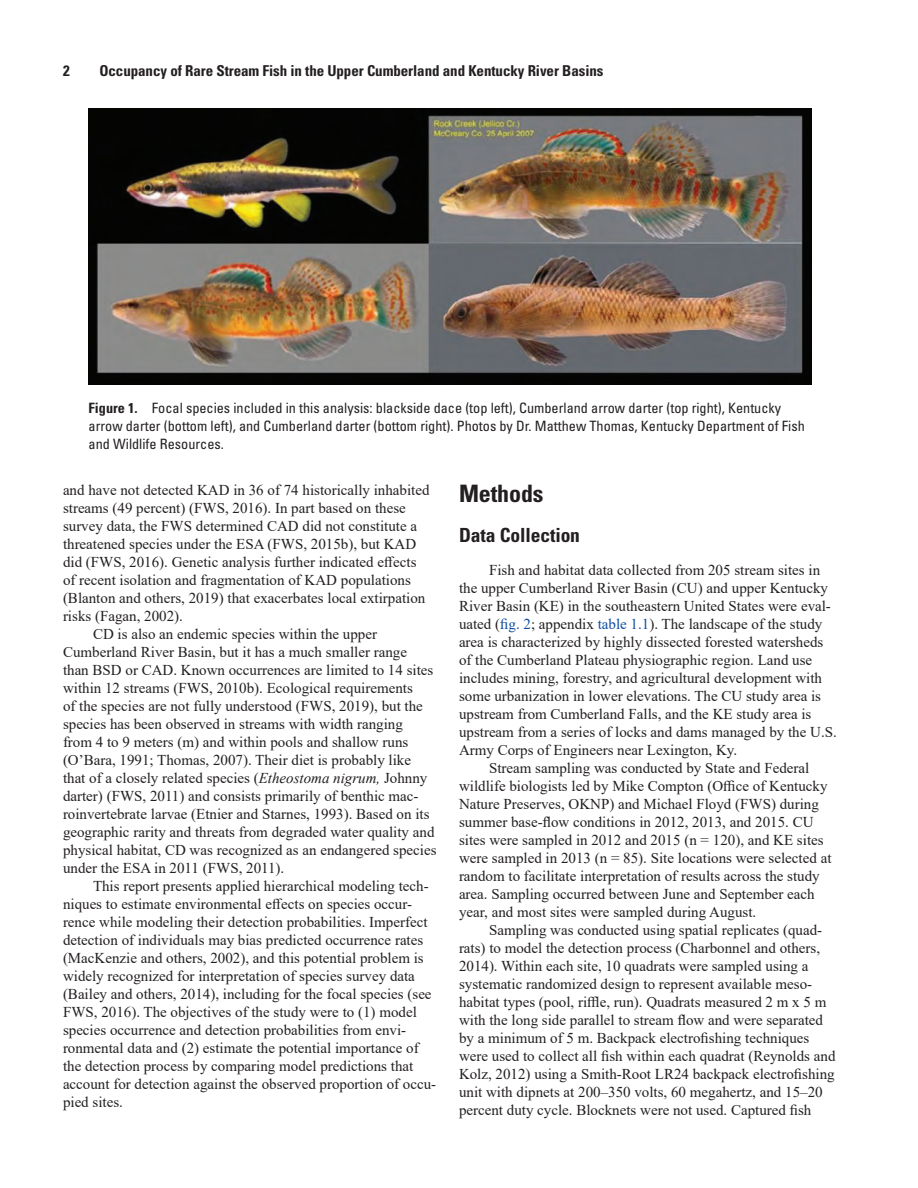
<style>
.page{position:relative;width:918px;height:1188px;background:#fff}
.page>*{position:absolute;margin:0;border:0;box-sizing:border-box;transform-origin:0 0}
.Heading_1{font:700 condensed 24px "Univers";letter-spacing:-.005em;color:#231f20}
.Heading_2{font:700 condensed 19.5px "Univers";letter-spacing:-.005em;color:#231f20}
.Body_Text{font:15px/18px "Times New Roman";color:#231f20}
.t1{font:700 condensed 15px "Univers";letter-spacing:-.005em;color:#231f20}
.FigureCaption{font:condensed 14.25px/18px "Univers";color:#231f20}
.s1{font-weight:700}
.s2{font-style:italic}
.s3{color:#0d4da1}
</style>
<div class="page">
<img style="left:89px;top:108px;width:722px;height:276px">
<p class="t1" style="left:63px;top:62px;width:8px">2</p>
<p class="t1" style="left:99px;top:62px;width:506px">Occupancy of Rare Stream Fish in the Upper Cumberland and Kentucky River Basins</p>
<p class="FigureCaption" style="left:89px;top:398px;width:718px"><span class="s1">Figure 1.</span> Focal species included in this analysis: blackside dace (top left), Cumberland arrow darter (top right), Kentucky arrow darter (bottom left), and Cumberland darter (bottom right). Photos by Dr. Matthew Thomas, Kentucky Department of Fish and Wildlife Resources.</p>
<p class="Body_Text" style="left:63px;top:480px;width:368px">and have not detected KAD in 36 of 74 historically inhabited streams (49 percent) (FWS, 2016). In part based on these survey data, the FWS determined CAD did not constitute a threatened species under the ESA (FWS, 2015b), but KAD did (FWS, 2016). Genetic analysis further indicated effects of recent isolation and fragmentation of KAD populations (Blanton and others, 2019) that exacerbates local extirpation risks (Fagan, 2002).</p>
<p class="Body_Text" style="left:63px;top:624px;width:375px;text-indent:30px">CD is also an endemic species within the upper Cumberland River Basin, but it has a much smaller range than BSD or CAD. Known occurrences are limited to 14 sites within 12 streams (FWS, 2010b). Ecological requirements<br>of the species are not fully understood (FWS, 2019), but the species has been observed in streams with width ranging<br>from 4 to 9 meters (m) and within pools and shallow runs (O’Bara, 1991; Thomas, 2007). Their diet is probably like that of a closely related species (<span class="s2">Etheostoma nigrum,</span> Johnny darter) (FWS, 2011) and consists primarily of benthic mac&shy;roinvertebrate larvae (Etnier and Starnes, 1993). Based on its geographic rarity and threats from degraded water quality and physical habitat, CD was recognized as an endangered species under the ESA in 2011 (FWS, 2011).</p>
<p class="Body_Text" style="left:63px;top:876px;width:375px;text-indent:30px">This report presents applied hierarchical modeling tech&shy;niques to estimate environmental effects on species occur&shy;rence while modeling their detection probabilities. Imperfect detection of individuals may bias predicted occurrence rates (MacKenzie and others, 2002), and this potential problem is widely recognized for interpretation of species survey data (Bailey and others, 2014), including for the focal species (see FWS, 2016). The objectives of the study were to (1) model species occurrence and detection probabilities from envi&shy;ronmental data and (2) estimate the potential importance of the detection process by comparing model predictions that account for detection against the observed proportion of occu&shy;pied sites.</p>
<h1 class="Heading_1" style="left:459px;top:479px;width:86px">Methods</h1>
<h2 class="Heading_2" style="left:459px;top:524px;width:123px">Data Collection</h2>
<p class="Body_Text" style="left:459px;top:561px;width:379px;text-indent:30px">Fish and habitat data collected from 205 stream sites in the upper Cumberland River Basin (CU) and upper Kentucky River Basin (KE) in the southeastern United States were eval&shy;uated (<span class="s3">fig. 2</span>; appendix <span class="s3">table 1.1</span>). The landscape of the study area is characterized by highly dissected forested watersheds of the Cumberland Plateau physiographic region. Land use includes mining, forestry, and agricultural development with some urbanization in lower elevations. The CU study area is upstream from Cumberland Falls, and the KE study area is upstream from a series of locks and dams managed by the U.S.<br>Army Corps of Engineers near Lexington, Ky.</p>
<p class="Body_Text" style="left:459px;top:759px;width:374px;text-indent:30px">Stream sampling was conducted by State and Federal wildlife biologists led by Mike Compton (Office of Kentucky Nature Preserves, OKNP) and Michael Floyd (FWS) during summer base-flow conditions in 2012, 2013, and 2015. CU sites were sampled in 2012 and 2015 (n = 120), and KE sites were sampled in 2013 (n = 85). Site locations were selected at random to facilitate interpretation of results across the study area. Sampling occurred between June and September each year, and most sites were sampled during August.</p>
<p class="Body_Text" style="left:459px;top:921px;width:378px;text-indent:30px">Sampling was conducted using spatial replicates (quad&shy;rats) to model the detection process (Charbonnel and others, 2014). Within each site, 10 quadrats were sampled using a systematic randomized design to represent available meso&shy;habitat types (pool, riffle, run). Quadrats measured 2 m x 5 m with the long side parallel to stream flow and were separated by a minimum of 5 m. Backpack electrofishing techniques were used to collect all fish within each quadrat (Reynolds and Kolz, 2012) using a Smith-Root LR24 backpack electrofishing unit with dipnets at 200–350 volts, 60 megahertz, and 15–20 percent duty cycle. Blocknets were not used. Captured fish</p>
</div>
